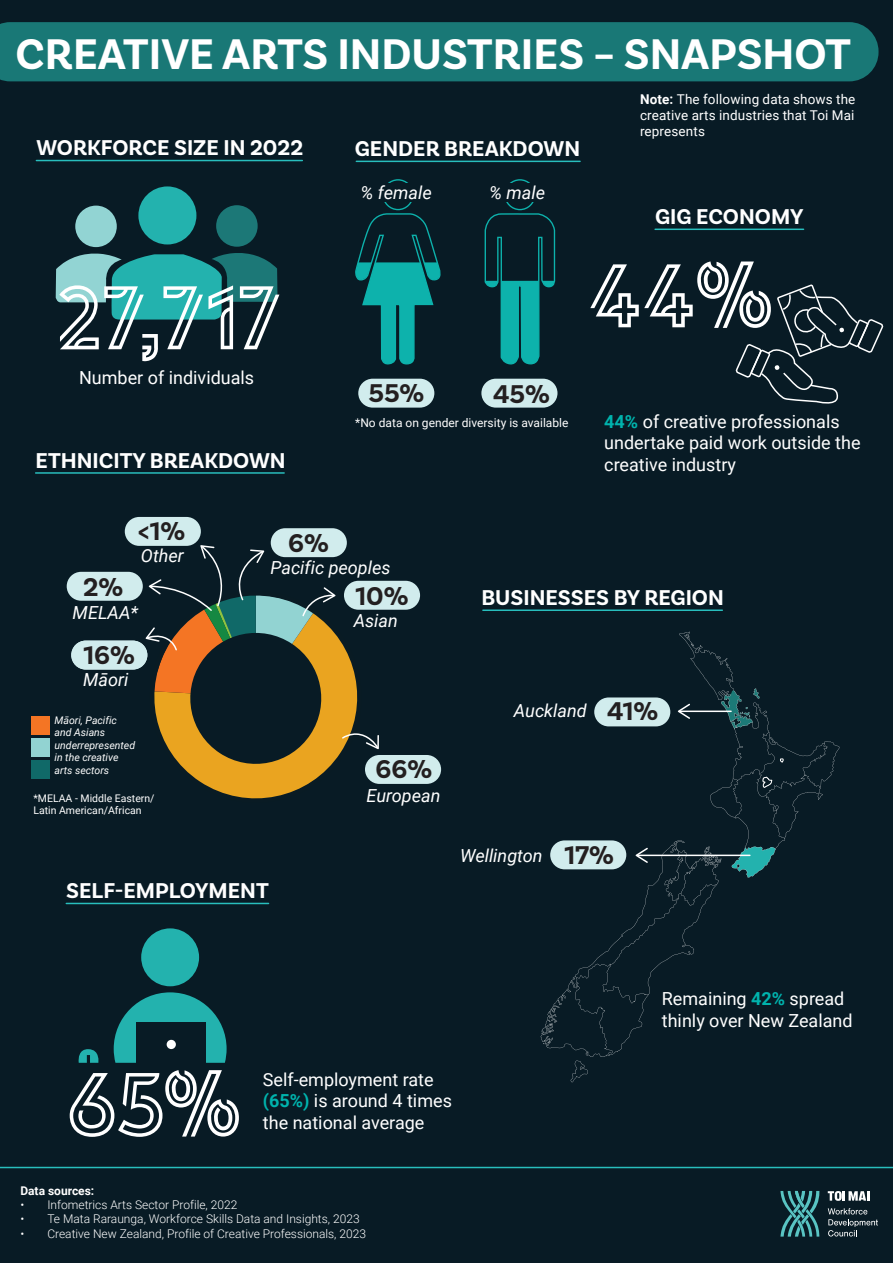
<style>
.page{position:relative;width:893px;height:1263px;background:#081b25}
.page>*{position:absolute;margin:0;border:0;box-sizing:border-box;transform-origin:0 0}
.t1{font:90px "Te Wao Nui O Toi";color:#fff}
.t2{font:700 45px "Basic Sans";color:#fff}
.t3{font:700 27px "Basic Sans";color:#231f20}
.t4{font:700 22.5px "Basic Sans";color:#fff}
.t5{font:18px/21.6px "Roboto";color:#fff}
.t6{font:italic 18px "Roboto";color:#fff}
.t7{font:13.5px/16.2px "Roboto";letter-spacing:.01em;color:#fff;text-align:justify}
.t8{font:300 12px "Roboto";color:#fff}
.t9{font:12px "Roboto";color:#fff}
.t10{font:700 12px "Roboto";color:#fff}
.t11{font:italic 10.5px/12.6px "Roboto";color:#fff}
.t12{font:10.5px/12.6px "Roboto";color:#fff}
.s1{font-weight:700}
.s2{font-weight:700;color:#00b3ad}
.s3{font-family:"Basic Sans";font-weight:700;font-style:normal;font-size:27px;color:#231f20}
</style>
<div class="page">
<div style="left:382px;top:179px;width:32px;height:31px;border:1px solid #0db2ac;border-radius:50%"></div>
<svg style="left:356px;top:213px;width:85px;height:151px"></svg>
<div style="left:504px;top:179px;width:31px;height:31px;border:1px solid #0db2ac;border-radius:50%"></div>
<svg style="left:485px;top:213px;width:70px;height:151px"></svg>
<div style="left:358px;top:379px;width:76px;height:29px;background:#d1eced;border-radius:14px"></div>
<div style="left:481px;top:379px;width:76px;height:29px;background:#d1eced;border-radius:14px"></div>
<div style="left:216px;top:205px;width:42px;height:42px;background:#1c7877;border-radius:50%"></div>
<div style="left:75px;top:206px;width:42px;height:41px;background:#92d4d3;border-radius:50%"></div>
<div style="left:138px;top:186px;width:58px;height:58px;background:#23b2ae;border-radius:50%"></div>
<svg style="left:56px;top:253px;width:221px;height:66px"></svg>
<div style="left:141px;top:928px;width:58px;height:58px;background:#23b2ae;border-radius:50%"></div>
<svg style="left:114px;top:992px;width:113px;height:71px"></svg>
<div style="left:136px;top:1022px;width:70px;height:44px;background:#081b25"></div>
<div style="left:167px;top:1040px;width:9px;height:9px;background:#fff;border-radius:50%"></div>
<svg style="left:78px;top:1049px;width:21px;height:14px"></svg>
<hr style="left:36px;top:160px;width:266px;height:1px;background:#28bebd">
<hr style="left:356px;top:161px;width:224px;height:1px;background:#28bebd">
<svg style="left:828px;top:1191px;width:41px;height:10px"></svg>
<svg style="left:828px;top:1208px;width:50px;height:28px"></svg>
<svg style="left:780px;top:1191px;width:40px;height:45px"></svg>
<div style="left:361px;top:184px;width:74px;height:18px;background:#081b25"></div>
<div style="left:476px;top:184px;width:75px;height:18px;background:#081b25"></div>
<hr style="left:483px;top:609px;width:239px;height:2px;background:#28bebd">
<svg style="left:541px;top:632px;width:298px;height:450px"></svg>
<div style="left:125px;top:517px;width:76px;height:29px;background:#d1eced;border-radius:14px"></div>
<div style="left:67px;top:572px;width:76px;height:29px;background:#d1eced;border-radius:14px"></div>
<div style="left:365px;top:755px;width:76px;height:29px;background:#d1eced;border-radius:14px"></div>
<div style="left:344px;top:581px;width:76px;height:29px;background:#d1eced;border-radius:14px"></div>
<div style="left:271px;top:528px;width:76px;height:29px;background:#d1eced;border-radius:14px"></div>
<svg style="left:145px;top:544px;width:235px;height:255px"></svg>
<hr style="left:36px;top:472px;width:248px;height:2px;background:#28bebd">
<div style="left:71px;top:641px;width:76px;height:28px;background:#d1eced;border-radius:14px"></div>
<hr style="left:66px;top:903px;width:203px;height:1px;background:#28bebd">
<hr style="left:655px;top:229px;width:149px;height:1px;background:#28bebd">
<div style="left:0;top:22px;width:878px;height:59px;background:#197876"></div>
<div style="left:31px;top:738px;width:19px;height:18px;background:#92d3d2"></div>
<div style="left:31px;top:715px;width:19px;height:19px;background:#f47524"></div>
<div style="left:31px;top:760px;width:19px;height:19px;background:#106968"></div>
<svg style="left:735px;top:284px;width:149px;height:120px"></svg>
<hr style="left:0;top:1167px;width:893px;height:1px;background:#28bebd">
<p class="t2" style="left:16px;top:27px;width:837px">CREATIVE ARTS INDUSTRIES – SNAPSHOT</p>
<p class="t4" style="left:36px;top:134px;width:268px">WORKFORCE SIZE IN 2022</p>
<p class="t4" style="left:355px;top:135px;width:227px">GENDER BREAKDOWN</p>
<p class="t6" style="left:361px;top:180px;width:73px">% female</p>
<p class="t6" style="left:489px;top:180px;width:57px">% male</p>
<p class="t7" style="left:640px;top:91px;width:217px"><span class="s1">Note:</span> The following data shows the creative arts industries that Toi Mai represents</p>
<p class="t4" style="left:655px;top:203px;width:150px">GIG ECONOMY</p>
<p class="t1" style="left:56px;top:270px;width:227px">27,717</p>
<p class="t5" style="left:79px;top:366px;width:177px">Number of individuals</p>
<p class="t4" style="left:36px;top:446px;width:252px">ETHNICITY BREAKDOWN</p>
<p class="t1" style="left:588px;top:248px;width:186px">44%</p>
<p class="t3" style="left:368px;top:376px;width:57px">55%</p>
<p class="t3" style="left:493px;top:378px;width:58px">45%</p>
<p class="t9" style="left:355px;top:414px;width:215px">*No data on gender diversity is available</p>
<p class="t5" style="left:604px;top:410px;width:258px"><span class="s2">44%</span> of creative professionals undertake paid work outside the creative industry</p>
<p class="t3" style="left:138px;top:515px;width:48px">&lt;1%</p>
<p class="t6" style="left:141px;top:543px;width:44px">Other</p>
<p class="t3" style="left:83px;top:571px;width:42px">2%</p>
<p class="t6" style="left:73px;top:600px;width:67px">MELAA*</p>
<p class="t3" style="left:84px;top:638px;width:53px">16%</p>
<p class="t6" style="left:83px;top:667px;width:47px">Māori</p>
<p class="t11" style="left:55px;top:713px;width:82px">Māori, Pacific and Asians underrepresented in the creative arts sectors</p>
<p class="t3" style="left:288px;top:527px;width:42px">6%</p>
<p class="t6" style="left:270px;top:555px;width:122px">Pacific peoples</p>
<p class="t3" style="left:356px;top:579px;width:54px">10%</p>
<p class="t6" style="left:354px;top:608px;width:46px">Asian</p>
<p class="t3" style="left:375px;top:753px;width:58px">66%</p>
<p class="t12" style="left:33px;top:791px;width:123px">*MELAA - Middle Eastern/<br>Latin American/African</p>
<p class="t6" style="left:366px;top:783px;width:75px">European</p>
<p class="t4" style="left:66px;top:877px;width:204px">SELF-EMPLOYMENT</p>
<p class="t4" style="left:481px;top:584px;width:244px">BUSINESSES BY REGION</p>
<p class="t6" style="left:514px;top:698px;width:146px">Auckland <span class="s3">41%</span></p>
<p class="t6" style="left:460px;top:842px;width:155px">Wellington <span class="s3">17%</span></p>
<p class="t1" style="left:67px;top:1057px;width:174px">65%</p>
<p class="t5" style="left:263px;top:1068px;width:191px">Self-employment rate <span class="s2">(65%)</span> is around 4 times the national average</p>
<p class="t10" style="left:20px;top:1182px;width:75px">Data sources:</p>
<p class="t8" style="left:20px;top:1196px;width:219px">• Infometrics Arts Sector Profile, 2022</p>
<p class="t8" style="left:20px;top:1211px;width:341px">• Te Mata Raraunga, Workforce Skills Data and Insights, 2023</p>
<p class="t8" style="left:20px;top:1225px;width:347px">• Creative New Zealand, Profile of Creative Professionals, 2023</p>
<p class="t5" style="left:662px;top:987px;width:192px">Remaining <span class="s2">42%</span> spread thinly over New Zealand</p>
</div>
